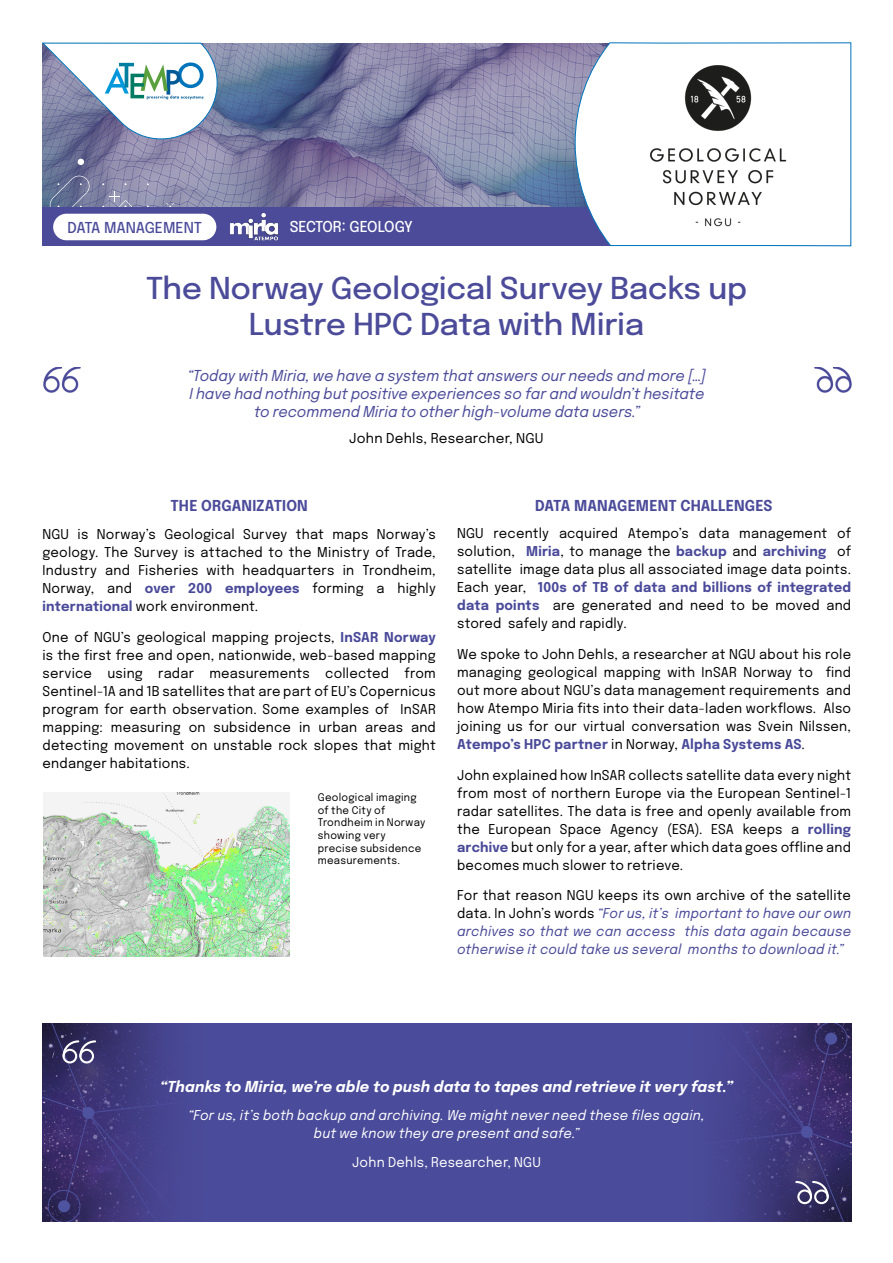
<style>
.page{position:relative;width:893px;height:1263px;background:#fff}
.page>*{position:absolute;margin:0;border:0;box-sizing:border-box;transform-origin:0 0}
.t1{font:500 30px/36px "Epilogue";letter-spacing:-.015em;color:#4b4b9a;text-align:center;scale:1.05 1}
.t2{font:italic 15px/18px "Epilogue";color:#4b4b9a;text-align:center}
.t3{font:italic 700 15px "Epilogue";letter-spacing:.01em;color:#fff}
.t4{font:700 15px "Epilogue";letter-spacing:.005em;color:#4b4b9a;scale:.96 1}
.t5{font:500 15px "Epilogue";letter-spacing:-.005em;color:#4b4b9a}
.t6{font:500 15px "Epilogue";letter-spacing:-.045em;color:#fff}
.t7{font:13.5px/18px "Epilogue";letter-spacing:.02em;color:#000;text-align:justify}
.t8{font:italic 13.5px/18px "Epilogue";letter-spacing:.02em;color:#494999;text-align:justify}
.t9{font:italic 13.5px/18px "Epilogue";letter-spacing:.02em;color:#fff;text-align:center}
.t10{font:13.5px "Epilogue";letter-spacing:.02em;color:#fff}
.t11{font:10.5px/12.6px "Epilogue";letter-spacing:.03em;color:#000}
.s1{font-weight:700;color:#494999}
.s2{font-style:normal;color:#000}
</style>
<div class="page">
<img style="left:42px;top:43px;width:533px;height:164px">
<svg style="left:78px;top:159px;width:6px;height:6px"></svg>
<svg style="left:102px;top:191px;width:30px;height:16px"></svg>
<svg style="left:50px;top:175px;width:39px;height:32px"></svg>
<svg style="left:166px;top:203px;width:8px;height:4px"></svg>
<div style="left:42px;top:207px;width:809px;height:39px;background:#4b4b9a"></div>
<div style="left:53px;top:214px;width:163px;height:26px;background:#fff;border-radius:13px"></div>
<svg style="left:42px;top:42px;width:181px;height:103px"></svg>
<svg style="left:575px;top:42px;width:276px;height:204px"></svg>
<img style="left:649px;top:64px;width:137px;height:162px">
<img style="left:43px;top:1024px;width:808px;height:197px">
<div style="left:63px;top:1049px;width:14px;height:14px;border:2px solid #fff;border-radius:50%"></div>
<div style="left:79px;top:1049px;width:15px;height:14px;border:2px solid #fff;border-radius:50%"></div>
<svg style="left:61px;top:1040px;width:36px;height:18px"></svg>
<div style="left:814px;top:1189px;width:15px;height:15px;border:2px solid #fff;border-radius:50%"></div>
<div style="left:797px;top:1189px;width:15px;height:15px;border:2px solid #fff;border-radius:50%"></div>
<svg style="left:794px;top:1180px;width:36px;height:19px"></svg>
<img style="left:815px;top:367px;width:36px;height:25px">
<img style="left:44px;top:367px;width:36px;height:25px">
<img style="left:216px;top:199px;width:75px;height:42px">
<img style="left:44px;top:793px;width:246px;height:163px">
<p class="t5" style="left:67px;top:217px;width:136px">DATA MANAGEMENT</p>
<p class="t6" style="left:290px;top:215px;width:125px">SECTOR: GEOLOGY</p>
<h1 class="t1" style="left:146px;top:268px;width:574px">The Norway Geological Survey Backs up<br>Lustre HPC Data with Miria</h1>
<p class="t2" style="left:188px;top:365px;width:520px">“Today with Miria, we have a system that answers our needs and more […]<br>I have had nothing but positive experiences so far and wouldn’t hesitate to recommend Miria to other high-volume data users.”</p>
<p class="t7" style="left:349px;top:428px;width:196px">John Dehls, Researcher, NGU</p>
<p class="t4" style="left:171px;top:495px;width:145px">THE ORGANIZATION</p>
<p class="t7" style="left:43px;top:525px;width:395px">NGU is Norway’s Geological Survey that maps Norway’s geology. The Survey is attached to the Ministry of Trade, Industry and Fisheries with headquarters in Trondheim, Norway, and <span class="s1">over 200 employees</span> forming a highly <span class="s1">international</span> work environment.</p>
<p class="t7" style="left:43px;top:627px;width:395px">One of NGU’s geological mapping projects, <span class="s1">InSAR Norway </span>is the first free and open, nationwide, web-based mapping service using radar measurements collected from Sentinel-1A and 1B satellites that are part of EU’s Copernicus program for earth observation. Some examples of InSAR mapping: measuring on subsidence in urban areas and detecting movement on unstable rock slopes that might endanger habitations.</p>
<p class="t11" style="left:318px;top:790px;width:109px">Geological imaging of the City of<br>Trondheim in Norway showing very precise subsidence measurements.</p>
<p class="t4" style="left:535px;top:495px;width:249px">DATA MANAGEMENT CHALLENGES</p>
<p class="t7" style="left:457px;top:524px;width:396px">NGU recently acquired Atempo’s data management of solution, <span class="s1">Miria</span>, to manage the <span class="s1">backup</span> and <span class="s1">archiving</span> of satellite image data plus all associated image data points.<br>Each year, <span class="s1">100s of TB of data and billions of integrated data points</span> are generated and need to be moved and stored safely and rapidly.</p>
<p class="t7" style="left:457px;top:644px;width:396px">We spoke to John Dehls, a researcher at NGU about his role managing geological mapping with InSAR Norway to find out more about NGU’s data management requirements and how Atempo Miria fits into their data-laden workflows. Also joining us for our virtual conversation was Svein Nilssen, <span class="s1">Atempo’s HPC partner</span> in Norway, <span class="s1">Alpha Systems AS</span>.</p>
<p class="t7" style="left:457px;top:765px;width:396px">John explained how InSAR collects satellite data every night from most of northern Europe via the European Sentinel-1 radar satellites. The data is free and openly available from the European Space Agency (ESA). ESA keeps a <span class="s1">rolling archive</span> but only for a year, after which data goes offline and becomes much slower to retrieve.</p>
<p class="t8" style="left:457px;top:886px;width:395px"><span class="s2">For that reason NGU keeps its own archive of the satellite data. In John’s words</span> “For us, it’s important to have our own archives so that we can access this data again because otherwise it could take us several months to download it.”</p>
<p class="t3" style="left:160px;top:1075px;width:574px">“Thanks to Miria, we’re able to push data to tapes and retrieve it very fast.”</p>
<p class="t9" style="left:188px;top:1105px;width:518px">“For us, it’s both backup and archiving. We might never need these files again, but we know they are present and safe.”</p>
<p class="t10" style="left:352px;top:1152px;width:190px">John Dehls, Researcher, NGU</p>
</div>
